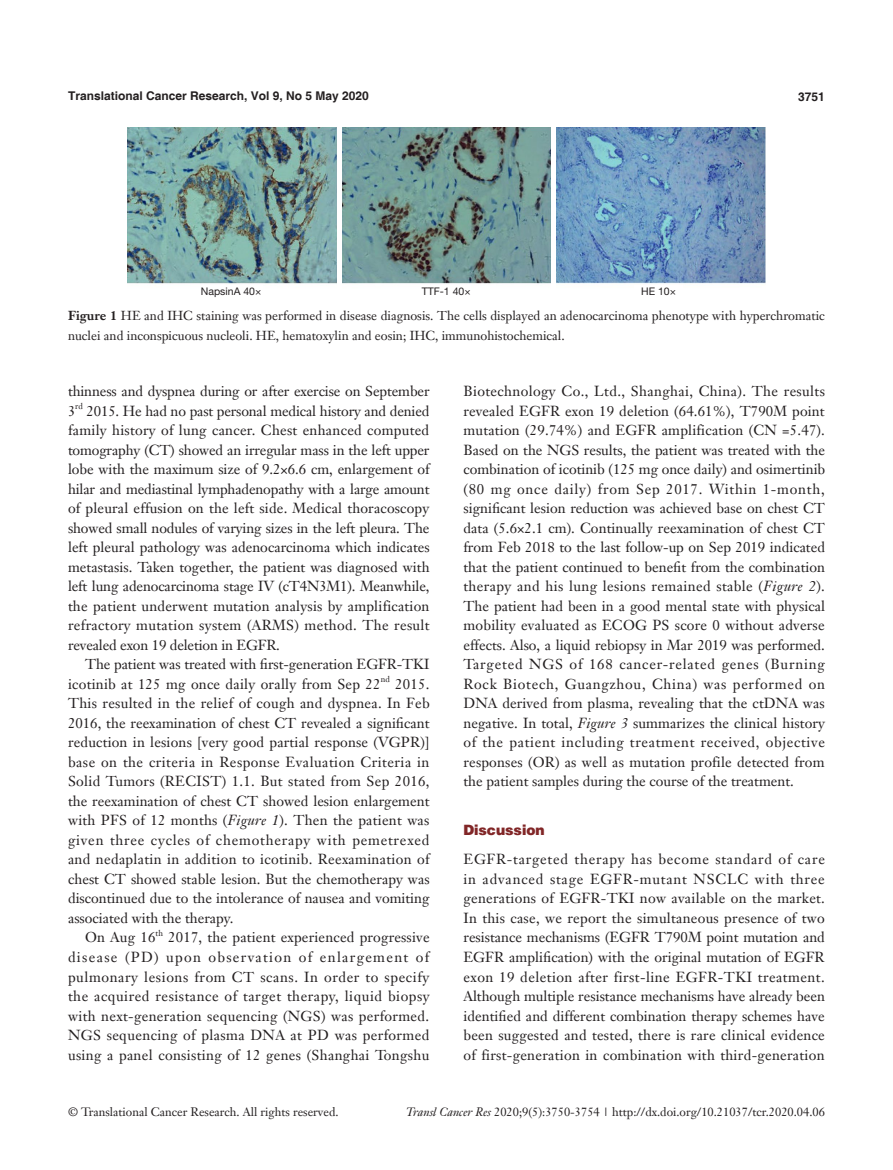
<style>
.page{position:relative;width:893px;height:1170px;background:#fff}
.page>*{position:absolute;margin:0;border:0;box-sizing:border-box;transform-origin:0 0}
.t1{font:14.25px/19.5px "Janson Text LT";color:#231f20;text-align:justify}
.t2{font:900 14.25px "Helvetica";color:#812627}
.t3{font:12.75px/19.5px "Janson Text LT";color:#231f20}
.t4{font:12px "Janson Text LT";color:#231f20}
.t5{font:700 12px "Helvetica";color:#231f20}
.t6{font:10.5px "Helvetica Neue LT Pro";color:#231f20}
.t7{font:8.25px "Janson Text LT";color:#231f20}
.s1{font-weight:700}
.s2{font-style:italic}
</style>
<div class="page">
<img style="left:127px;top:128px;width:638px;height:156px">
<hr style="left:337px;top:128px;width:4px;height:168px;background:#fff">
<hr style="left:551px;top:128px;width:4px;height:168px;background:#fff">
<p class="t5" style="left:68px;top:88px;width:302px">Translational Cancer Research, Vol 9, No 5 May 2020</p>
<p class="t5" style="left:798px;top:89px;width:28px">3751</p>
<p class="t6" style="left:201px;top:284px;width:62px">NapsinA 40×</p>
<p class="t6" style="left:422px;top:284px;width:50px">TTF-1 40×</p>
<p class="t6" style="left:641px;top:284px;width:36px">HE 10×</p>
<p class="t3" style="left:68px;top:306px;width:758px"><span class="s1">Figure 1</span> HE and IHC staining was performed in disease diagnosis. The cells displayed an adenocarcinoma phenotype with hyperchromatic nuclei and inconspicuous nucleoli. HE, hematoxylin and eosin; IHC, immunohistochemical.</p>
<p class="t1" style="left:68px;top:381px;width:363px">thinness and dyspnea during or after exercise on September<br>3</p>
<p class="t7" style="left:75px;top:400px;width:9px">rd</p>
<p class="t1" style="left:68px;top:401px;width:363px;text-indent:19px">2015. He had no past personal medical history and denied family history of lung cancer. Chest enhanced computed tomography (CT) showed an irregular mass in the left upper lobe with the maximum size of 9.2×6.6 cm, enlargement of hilar and mediastinal lymphadenopathy with a large amount of pleural effusion on the left side. Medical thoracoscopy showed small nodules of varying sizes in the left pleura. The left pleural pathology was adenocarcinoma which indicates metastasis. Taken together, the patient was diagnosed with left lung adenocarcinoma stage IV (cT4N3M1). Meanwhile, the patient underwent mutation analysis by amplification refractory mutation system (ARMS) method. The result revealed exon 19 deletion in EGFR.</p>
<p class="t1" style="left:68px;top:654px;width:363px;text-indent:17px">The patient was treated with first-generation EGFR-TKI icotinib at 125 mg once daily orally from Sep 22</p>
<p class="t7" style="left:381px;top:673px;width:11px">nd</p>
<p class="t1" style="left:68px;top:674px;width:363px;text-indent:327px">2015.<br>This resulted in the relief of cough and dyspnea. In Feb 2016, the reexamination of chest CT revealed a significant reduction in lesions [very good partial response (VGPR)] base on the criteria in Response Evaluation Criteria in Solid Tumors (RECIST) 1.1. But stated from Sep 2016, the reexamination of chest CT showed lesion enlargement with PFS of 12 months (<span class="s2">Figure 1</span>). Then the patient was given three cycles of chemotherapy with pemetrexed and nedaplatin in addition to icotinib. Reexamination of chest CT showed stable lesion. But the chemotherapy was discontinued due to the intolerance of nausea and vomiting associated with the therapy.</p>
<p class="t1" style="left:85px;top:927px;width:72px">On Aug 16</p>
<p class="t7" style="left:156px;top:927px;width:9px">th</p>
<p class="t1" style="left:68px;top:927px;width:363px;text-indent:100px">2017, the patient experienced progressive disease (PD) upon observation of enlargement of pulmonary lesions from CT scans. In order to specify the acquired resistance of target therapy, liquid biopsy with next-generation sequencing (NGS) was performed.<br>NGS sequencing of plasma DNA at PD was performed using a panel consisting of 12 genes (Shanghai Tongshu</p>
<p class="t1" style="left:463px;top:381px;width:363px">Biotechnology Co., Ltd., Shanghai, China). The results revealed EGFR exon 19 deletion (64.61%), T790M point mutation (29.74%) and EGFR amplification (CN =5.47).<br>Based on the NGS results, the patient was treated with the combination of icotinib (125 mg once daily) and osimertinib (80 mg once daily) from Sep 2017. Within 1-month, significant lesion reduction was achieved base on chest CT data (5.6×2.1 cm). Continually reexamination of chest CT from Feb 2018 to the last follow-up on Sep 2019 indicated that the patient continued to benefit from the combination therapy and his lung lesions remained stable (<span class="s2">Figure 2</span>).<br>The patient had been in a good mental state with physical mobility evaluated as ECOG PS score 0 without adverse effects. Also, a liquid rebiopsy in Mar 2019 was performed.<br>Targeted NGS of 168 cancer-related genes (Burning Rock Biotech, Guangzhou, China) was performed on DNA derived from plasma, revealing that the ctDNA was negative. In total, <span class="s2">Figure 3</span> summarizes the clinical history of the patient including treatment received, objective responses (OR) as well as mutation profile detected from the patient samples during the course of the treatment.</p>
<p class="t2" style="left:463px;top:820px;width:83px">Discussion</p>
<p class="t1" style="left:463px;top:849px;width:363px">EGFR-targeted therapy has become standard of care in advanced stage EGFR-mutant NSCLC with three generations of EGFR-TKI now available on the market.<br>In this case, we report the simultaneous presence of two resistance mechanisms (EGFR T790M point mutation and EGFR amplification) with the original mutation of EGFR exon 19 deletion after first-line EGFR-TKI treatment.<br>Although multiple resistance mechanisms have already been identified and different combination therapy schemes have been suggested and tested, there is rare clinical evidence of first-generation in combination with third-generation</p>
<p class="t4" style="left:68px;top:1104px;width:272px">© Translational Cancer Research. All rights reserved.</p>
<p class="t4" style="left:406px;top:1104px;width:420px"><span class="s2">Transl Cancer Res</span> 2020;9(5):3750-3754 | http://dx.doi.org/10.21037/tcr.2020.04.06</p>
</div>
